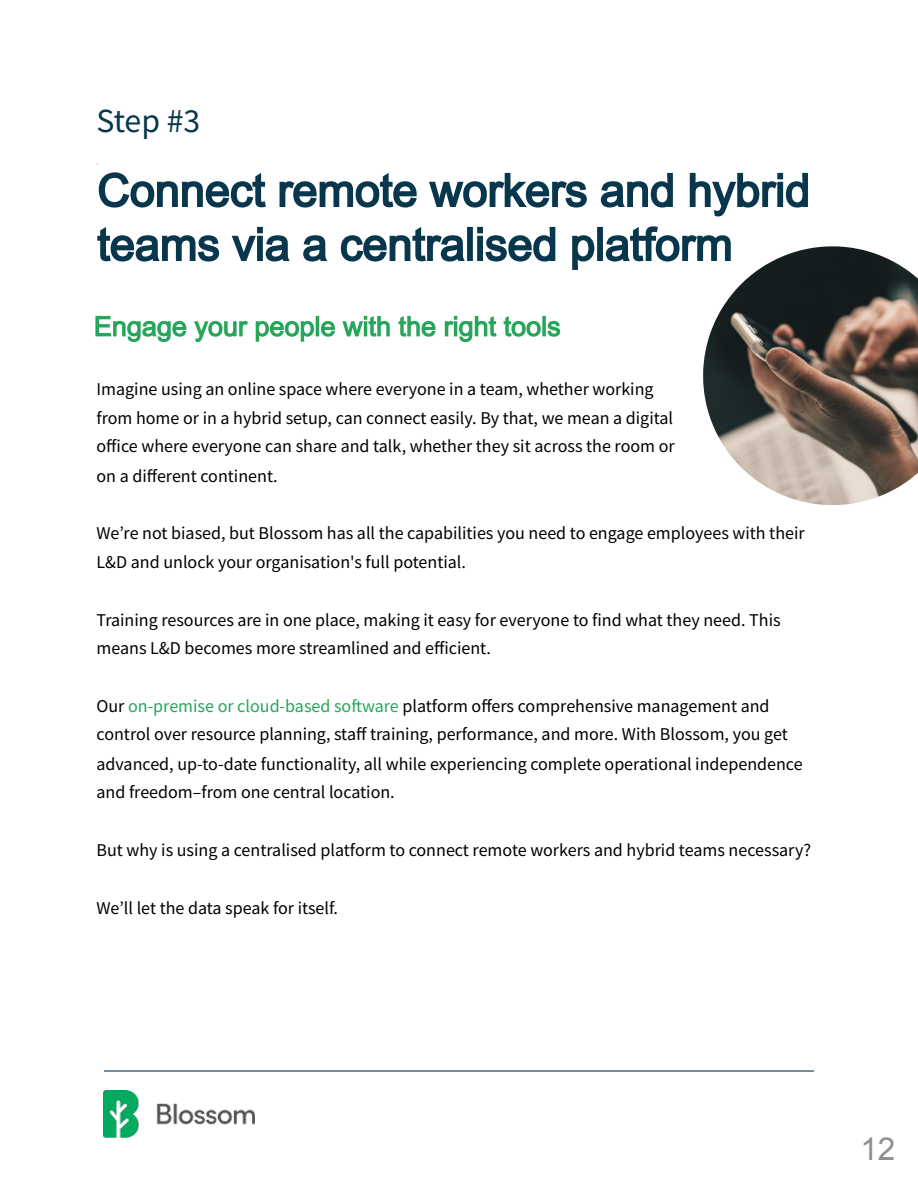
<style>
.page{position:relative;width:918px;height:1188px;background:#fff}
.page>*{position:absolute;margin:0;border:0;box-sizing:border-box;transform-origin:0 0}
.t1{font:33.75px "Source Sans Pro";color:#08364c}
.t2{font:31.5px "Arial";color:#8f8f8f}
.t3{font:18px/28.8px "Source Sans Pro";color:#000}
.s1{color:#26a65b}
</style>
<div class="page">
<hr style="left:105px;top:1070px;width:708px;height:2px;background:#08364c">
<svg style="left:99px;top:172px;width:709px;height:44px"></svg>
<svg style="left:97px;top:226px;width:634px;height:44px"></svg>
<img style="left:703px;top:246px;width:215px;height:259px">
<svg style="left:95px;top:316px;width:465px;height:26px"></svg>
<img style="left:104px;top:1090px;width:150px;height:47px">
<h1 class="t1" style="left:97px;top:98px;width:105px">Step #3</h1>
<p class="t3" style="left:97px;top:374px;width:580px">Imagine using an online space where everyone in a team, whether working from home or in a hybrid setup, can connect easily. By that, we mean a digital office where everyone can share and talk, whether they sit across the room or on a different continent.</p>
<p class="t3" style="left:97px;top:518px;width:710px;line-height:29.2px">We’re not biased, but Blossom has all the capabilities you need to engage employees with their<br>L&amp;D and unlock your organisation's full potential.</p>
<p class="t3" style="left:97px;top:605px;width:686px;line-height:28.2px">Training resources are in one place, making it easy for everyone to find what they need. This means L&amp;D becomes more streamlined and efficient.</p>
<p class="t3" style="left:97px;top:691px;width:708px">Our <span class="s1">on-premise or cloud-based software</span> platform offers comprehensive management and control over resource planning, staff training, performance, and more. With Blossom, you get advanced, up-to-date functionality, all while experiencing complete operational independence and freedom–from one central location.</p>
<p class="t3" style="left:97px;top:835px;width:716px">But why is using a centralised platform to connect remote workers and hybrid teams necessary?</p>
<p class="t3" style="left:97px;top:893px;width:243px">We’ll let the data speak for itself.</p>
<h2 class="t2" style="left:860px;top:1131px;width:37px">12</h2>
</div>
